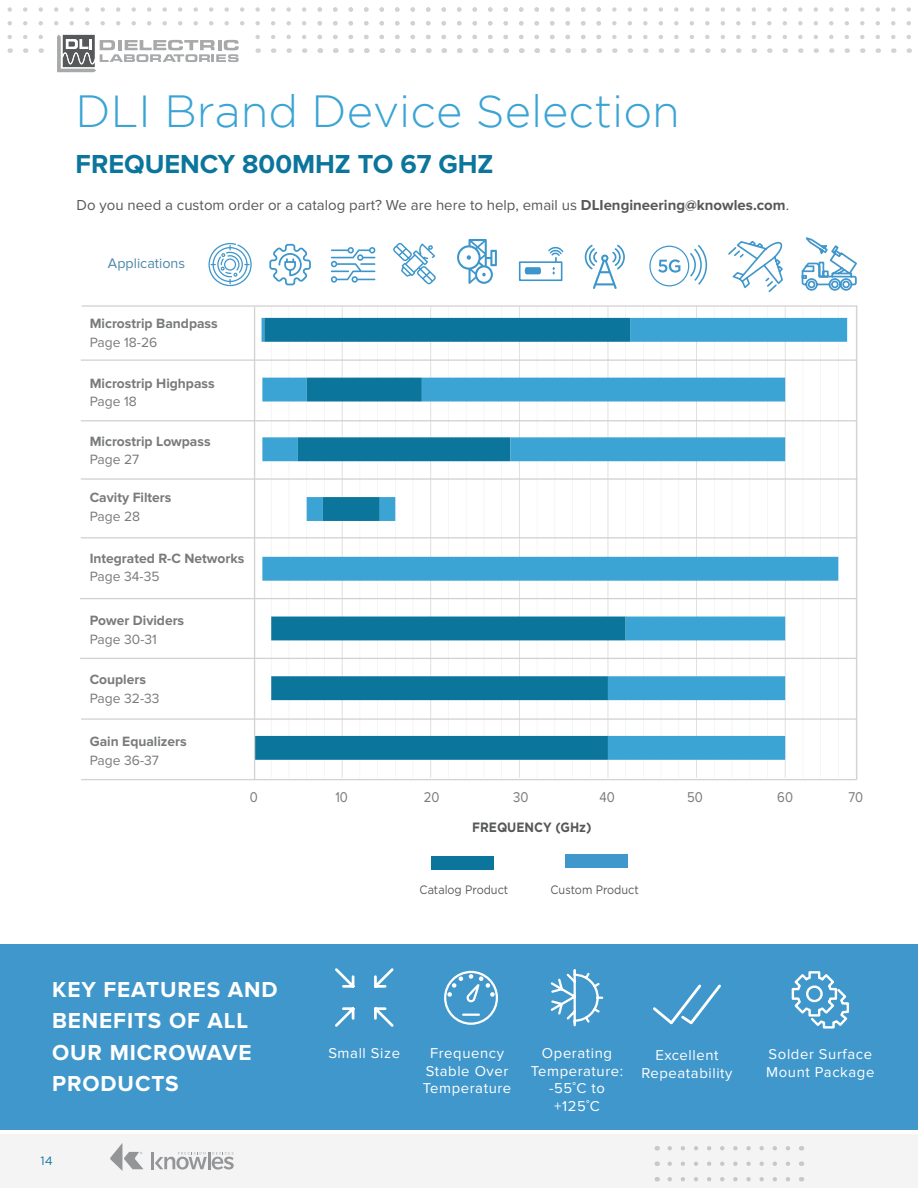
<style>
.page{position:relative;width:918px;height:1188px;background:#fff}
.page>*{position:absolute;margin:0;border:0;box-sizing:border-box;transform-origin:0 0}
.t1{font:300 45px "Gotham";color:#3aa4d5}
.t2{font:700 27px "Lincoln Proxima Nova";color:#0b759b}
.t3{font:700 22.5px/31.5px "Lincoln Proxima Nova";letter-spacing:.04em;color:#fff}
.t4{font:15px "Lincoln Proxima Nova";color:#57585a}
.t5{font:14.85px/17.9px "Lincoln Proxima Nova";letter-spacing:.04em;color:#fff;text-align:center}
.t6{font:14.7px "Lincoln Proxima Nova";color:#787a7c;scale:.89 1}
.t7{font:14.4px "Lincoln Proxima Nova";color:#4e87aa}
.t8{font:700 13.95px "Lincoln Proxima Nova";color:#787a7c}
.t9{font:13.95px "Lincoln Proxima Nova";color:#787a7c}
.t10{font:700 13.5px "Gotham";color:#57585a;scale:.9 1}
.t11{font:12.15px "Gotham";color:#57585a;scale:.9 1}
.t12{font:12px "Gotham";color:#0b759b}
.t13{font:10.35px "Calibri";color:#6f6d6d;scale:.89 1}
.s1{font-weight:700}
</style>
<div class="page">
<div style="left:0;top:1134px;width:918px;height:54px;background:#f4f4f5"></div>
<svg style="left:657px;top:1146px;width:131px;height:4px"></svg>
<svg style="left:657px;top:1177px;width:131px;height:4px"></svg>
<svg style="left:657px;top:1161px;width:131px;height:5px"></svg>
<svg style="left:302px;top:7px;width:4px;height:46px"></svg>
<svg style="left:286px;top:7px;width:5px;height:46px"></svg>
<svg style="left:271px;top:7px;width:4px;height:46px"></svg>
<svg style="left:255px;top:7px;width:5px;height:46px"></svg>
<svg style="left:23px;top:7px;width:4px;height:46px"></svg>
<svg style="left:38px;top:7px;width:5px;height:46px"></svg>
<svg style="left:8px;top:7px;width:4px;height:46px"></svg>
<svg style="left:674px;top:7px;width:5px;height:46px"></svg>
<svg style="left:643px;top:7px;width:5px;height:46px"></svg>
<svg style="left:612px;top:7px;width:5px;height:46px"></svg>
<svg style="left:659px;top:7px;width:4px;height:46px"></svg>
<svg style="left:628px;top:7px;width:4px;height:46px"></svg>
<svg style="left:596px;top:7px;width:5px;height:46px"></svg>
<svg style="left:488px;top:7px;width:5px;height:46px"></svg>
<svg style="left:457px;top:7px;width:5px;height:46px"></svg>
<svg style="left:426px;top:7px;width:5px;height:46px"></svg>
<svg style="left:472px;top:7px;width:5px;height:46px"></svg>
<svg style="left:441px;top:7px;width:5px;height:46px"></svg>
<svg style="left:410px;top:7px;width:5px;height:46px"></svg>
<svg style="left:581px;top:7px;width:5px;height:46px"></svg>
<svg style="left:550px;top:7px;width:5px;height:46px"></svg>
<svg style="left:519px;top:7px;width:5px;height:46px"></svg>
<svg style="left:565px;top:7px;width:5px;height:46px"></svg>
<svg style="left:534px;top:7px;width:5px;height:46px"></svg>
<svg style="left:503px;top:7px;width:5px;height:46px"></svg>
<svg style="left:395px;top:7px;width:5px;height:46px"></svg>
<svg style="left:364px;top:7px;width:5px;height:46px"></svg>
<svg style="left:333px;top:7px;width:5px;height:46px"></svg>
<svg style="left:379px;top:7px;width:5px;height:46px"></svg>
<svg style="left:348px;top:7px;width:5px;height:46px"></svg>
<svg style="left:317px;top:7px;width:5px;height:46px"></svg>
<svg style="left:860px;top:7px;width:5px;height:46px"></svg>
<svg style="left:829px;top:7px;width:5px;height:46px"></svg>
<svg style="left:798px;top:7px;width:5px;height:46px"></svg>
<svg style="left:845px;top:7px;width:4px;height:46px"></svg>
<svg style="left:814px;top:7px;width:4px;height:46px"></svg>
<svg style="left:783px;top:7px;width:4px;height:46px"></svg>
<svg style="left:891px;top:7px;width:5px;height:46px"></svg>
<svg style="left:907px;top:7px;width:4px;height:46px"></svg>
<svg style="left:876px;top:7px;width:4px;height:46px"></svg>
<svg style="left:767px;top:7px;width:5px;height:46px"></svg>
<svg style="left:736px;top:7px;width:5px;height:46px"></svg>
<svg style="left:705px;top:7px;width:5px;height:46px"></svg>
<svg style="left:752px;top:7px;width:4px;height:46px"></svg>
<svg style="left:721px;top:7px;width:4px;height:46px"></svg>
<svg style="left:690px;top:7px;width:4px;height:46px"></svg>
<svg style="left:110px;top:1143px;width:33px;height:28px"></svg>
<svg style="left:152px;top:1152px;width:82px;height:18px"></svg>
<div style="left:0;top:944px;width:918px;height:186px;background:#4097cb"></div>
<svg style="left:335px;top:968px;width:59px;height:59px"></svg>
<svg style="left:653px;top:984px;width:68px;height:41px"></svg>
<svg style="left:444px;top:970px;width:54px;height:55px"></svg>
<svg style="left:791px;top:971px;width:58px;height:58px"></svg>
<svg style="left:550px;top:969px;width:54px;height:58px"></svg>
<div style="left:431px;top:856px;width:63px;height:14px;background:#0b759b"></div>
<div style="left:565px;top:855px;width:63px;height:13px;background:#4097cb"></div>
<svg style="left:255px;top:307px;width:601px;height:472px"></svg>
<hr style="left:254px;top:307px;width:1px;height:478px;background:#d1d2d4">
<hr style="left:81px;top:359px;width:775px;height:2px;background:#d1d2d4">
<hr style="left:81px;top:420px;width:775px;height:1px;background:#d1d2d4">
<hr style="left:81px;top:478px;width:776px;height:2px;background:#d1d2d4">
<hr style="left:81px;top:537px;width:776px;height:1px;background:#d1d2d4">
<hr style="left:80px;top:598px;width:776px;height:1px;background:#d1d2d4">
<hr style="left:80px;top:658px;width:777px;height:1px;background:#d1d2d4">
<hr style="left:81px;top:718px;width:776px;height:2px;background:#d1d2d4">
<hr style="left:81px;top:779px;width:776px;height:1px;background:#d1d2d4">
<hr style="left:82px;top:305px;width:775px;height:2px;background:#d1d2d4">
<hr style="left:856px;top:305px;width:1px;height:475px;background:#d1d2d4">
<svg style="left:54px;top:7px;width:190px;height:65px"></svg>
<svg style="left:209px;top:243px;width:43px;height:43px"></svg>
<svg style="left:269px;top:244px;width:42px;height:41px"></svg>
<svg style="left:330px;top:247px;width:46px;height:36px"></svg>
<div style="left:519px;top:261px;width:43px;height:20px;border:2px solid #3d96cb"></div>
<svg style="left:525px;top:267px;width:16px;height:7px"></svg>
<svg style="left:548px;top:247px;width:15px;height:27px"></svg>
<svg style="left:585px;top:245px;width:40px;height:44px"></svg>
<svg style="left:393px;top:243px;width:43px;height:42px"></svg>
<svg style="left:649px;top:245px;width:58px;height:41px"></svg>
<svg style="left:457px;top:239px;width:40px;height:45px"></svg>
<svg style="left:728px;top:241px;width:55px;height:52px"></svg>
<svg style="left:801px;top:237px;width:56px;height:54px"></svg>
<h1 class="t1" style="left:76px;top:91px;width:606px">DLI Brand Device Selection</h1>
<h2 class="t2" style="left:76px;top:151px;width:420px">FREQUENCY 800MHZ TO 67 GHZ</h2>
<p class="t4" style="left:76px;top:198px;width:714px">Do you need a custom order or a catalog part? We are here to help, email us <span class="s1">DLIengineering@knowles.com</span>.</p>
<p class="t7" style="left:108px;top:256px;width:79px">Applications</p>
<p class="t8" style="left:90px;top:317px;width:130px">Microstrip Bandpass</p>
<p class="t9" style="left:90px;top:335px;width:69px">Page 18-26</p>
<p class="t8" style="left:90px;top:376px;width:126px">Microstrip Highpass</p>
<p class="t9" style="left:90px;top:394px;width:49px">Page 18</p>
<p class="t8" style="left:90px;top:434px;width:122px">Microstrip Lowpass</p>
<p class="t9" style="left:90px;top:453px;width:51px">Page 27</p>
<p class="t8" style="left:90px;top:491px;width:83px">Cavity Filters</p>
<p class="t9" style="left:90px;top:509px;width:52px">Page 28</p>
<p class="t8" style="left:90px;top:551px;width:156px">Integrated R-C Networks</p>
<p class="t9" style="left:90px;top:569px;width:71px">Page 34-35</p>
<p class="t8" style="left:90px;top:614px;width:96px">Power Dividers</p>
<p class="t9" style="left:90px;top:632px;width:69px">Page 30-31</p>
<p class="t8" style="left:90px;top:673px;width:58px">Couplers</p>
<p class="t9" style="left:90px;top:691px;width:71px">Page 32-33</p>
<p class="t8" style="left:90px;top:735px;width:98px">Gain Equalizers</p>
<p class="t9" style="left:90px;top:753px;width:71px">Page 36-37</p>
<p class="t13" style="left:251px;top:784px;width:7px">0</p>
<p class="t13" style="left:337px;top:784px;width:12px">10</p>
<p class="t13" style="left:426px;top:784px;width:12px">20</p>
<p class="t13" style="left:515px;top:784px;width:12px">30</p>
<p class="t13" style="left:603px;top:784px;width:12px">40</p>
<p class="t13" style="left:692px;top:784px;width:12px">50</p>
<p class="t13" style="left:781px;top:784px;width:12px">60</p>
<p class="t6" style="left:335px;top:790px;width:15px">10</p>
<p class="t6" style="left:424px;top:790px;width:19px">20</p>
<p class="t6" style="left:513px;top:790px;width:19px">30</p>
<p class="t10" style="left:472px;top:821px;width:134px">FREQUENCY (GHz)</p>
<p class="t6" style="left:250px;top:790px;width:11px">0</p>
<p class="t6" style="left:600px;top:790px;width:19px">40</p>
<p class="t6" style="left:687px;top:790px;width:19px">50</p>
<p class="t6" style="left:777px;top:790px;width:19px">60</p>
<p class="t6" style="left:849px;top:790px;width:18px">70</p>
<h3 class="t3" style="left:52px;top:974px;width:227px">KEY FEATURES AND<br>BENEFITS OF ALL<br>OUR MICROWAVE<br>PRODUCTS</h3>
<p class="t12" style="left:40px;top:1155px;width:14px">14</p>
<p class="t11" style="left:420px;top:885px;width:100px">Catalog Product</p>
<p class="t11" style="left:551px;top:885px;width:100px">Custom Product</p>
<p class="t5" style="left:531px;top:1044px;width:94px">Operating<br>Temperature: -55˚C to +125˚C</p>
<p class="t5" style="left:328px;top:1044px;width:73px">Small Size</p>
<p class="t5" style="left:641px;top:1046px;width:93px">Excellent<br>Repeatability</p>
<p class="t5" style="left:423px;top:1044px;width:90px">Frequency<br>Stable Over<br>Temperature</p>
<p class="t5" style="left:766px;top:1045px;width:110px;text-align:left">Solder Surface<br>Mount Package</p>
</div>
